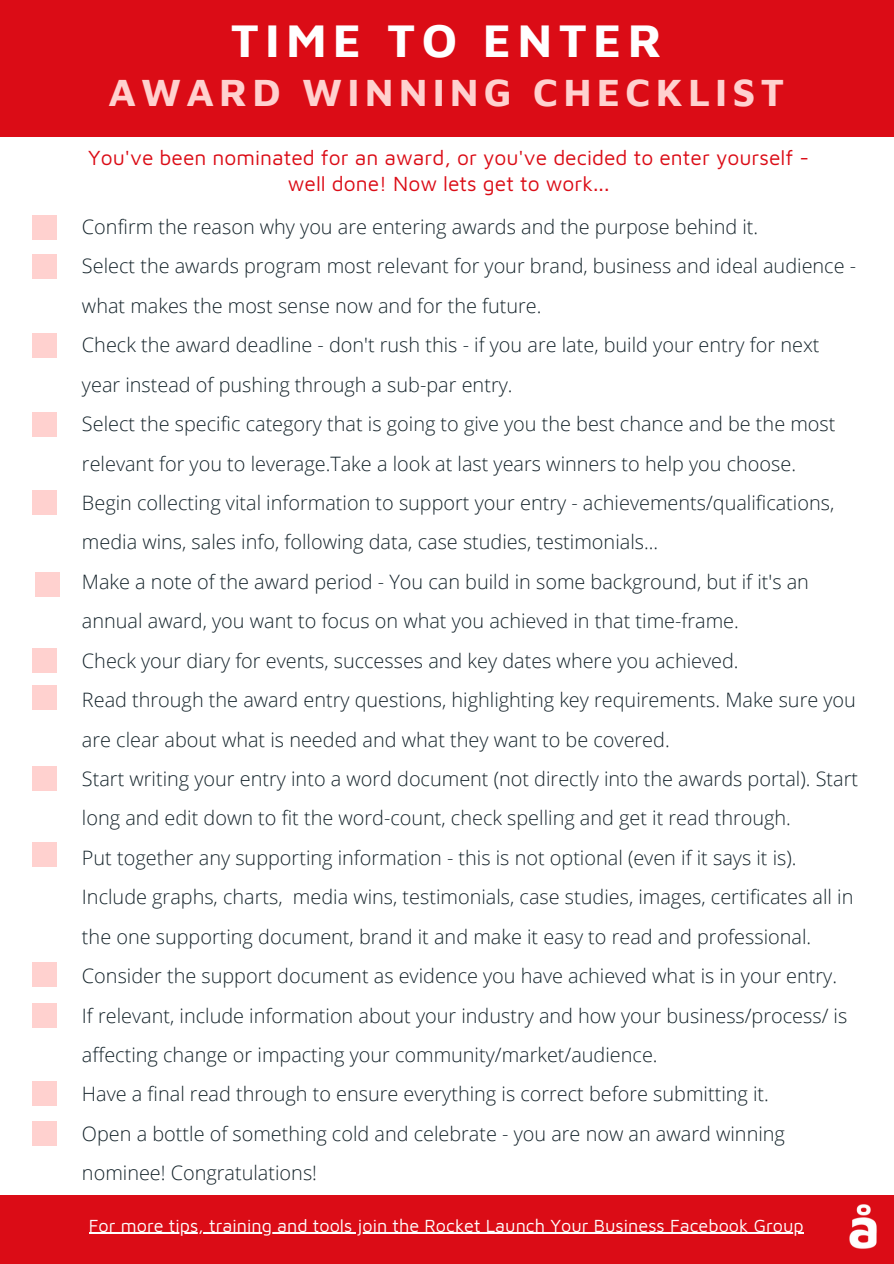
<style>
.page{position:relative;width:894px;height:1264px;background:#fff}
.page>*{position:absolute;margin:0;border:0;box-sizing:border-box;transform-origin:0 0}
.t1{font:700 48px "Maven Pro";letter-spacing:.13em;color:#fff}
.t2{font:700 39.75px "Maven Pro";letter-spacing:.13em;color:#ffd1cf}
.t3{font:21px/26px "Maven Pro";color:#db0c16;text-align:center}
.t4{font:300 19.8px/39.5px "Open Sans";color:#16252c}
.t5{font:18px "Maven Pro";color:#fff}
</style>
<div class="page">
<div style="left:0;top:0;width:893px;height:137px;background:#db0c16"></div>
<div style="left:33px;top:215px;width:24px;height:24px;background:#ffd1cf"></div>
<div style="left:33px;top:254px;width:24px;height:25px;background:#ffd1cf"></div>
<div style="left:33px;top:333px;width:24px;height:24px;background:#ffd1cf"></div>
<div style="left:33px;top:412px;width:24px;height:24px;background:#ffd1cf"></div>
<div style="left:33px;top:490px;width:24px;height:25px;background:#ffd1cf"></div>
<div style="left:33px;top:841px;width:24px;height:25px;background:#ffd1cf"></div>
<div style="left:33px;top:648px;width:24px;height:24px;background:#ffd1cf"></div>
<div style="left:33px;top:766px;width:24px;height:25px;background:#ffd1cf"></div>
<div style="left:33px;top:962px;width:24px;height:24px;background:#ffd1cf"></div>
<div style="left:33px;top:1002px;width:24px;height:25px;background:#ffd1cf"></div>
<div style="left:33px;top:1081px;width:24px;height:25px;background:#ffd1cf"></div>
<div style="left:33px;top:1120px;width:24px;height:25px;background:#ffd1cf"></div>
<div style="left:0;top:1195px;width:893px;height:68px;background:#db0c16"></div>
<img style="left:849px;top:1204px;width:28px;height:45px">
<hr style="left:89px;top:1232px;width:714px;height:1px;background:#fff">
<div style="left:33px;top:685px;width:24px;height:25px;background:#ffd1cf"></div>
<div style="left:35px;top:572px;width:25px;height:24px;background:#ffd1cf"></div>
<h1 class="t1" style="left:230px;top:11px;width:432px">TIME TO ENTER</h1>
<h2 class="t2" style="left:109px;top:67px;width:676px">AWARD WINNING CHECKLIST</h2>
<p class="t3" style="left:88px;top:144px;width:722px">You've been nominated for an award, or you've decided to enter yourself - well done! Now lets get to work...</p>
<p class="t4" style="left:82px;top:207px;width:777px">Confirm the reason why you are entering awards and the purpose behind it.<br>Select the awards program most relevant for your brand, business and ideal audience - what makes the most sense now and for the future.<br>Check the award deadline - don't rush this - if you are late, build your entry for next year instead of pushing through a sub-par entry.<br>Select the specific category that is going to give you the best chance and be the most relevant for you to leverage.Take a look at last years winners to help you choose.<br>Begin collecting vital information to support your entry - achievements/qualifications, media wins, sales info, following data, case studies, testimonials...<br>Make a note of the award period - You can build in some background, but if it's an annual award, you want to focus on what you achieved in that time-frame.<br>Check your diary for events, successes and key dates where you achieved.<br>Read through the award entry questions, highlighting key requirements. Make sure you are clear about what is needed and what they want to be covered.<br>Start writing your entry into a word document (not directly into the awards portal). Start long and edit down to fit the word-count, check spelling and get it read through.<br>Put together any supporting information - this is not optional (even if it says it is).<br>Include graphs, charts, media wins, testimonials, case studies, images, certificates all in the one supporting document, brand it and make it easy to read and professional.<br>Consider the support document as evidence you have achieved what is in your entry.<br>If relevant, include information about your industry and how your business/process/ is affecting change or impacting your community/market/audience.<br>Have a final read through to ensure everything is correct before submitting it.<br>Open a bottle of something cold and celebrate - you are now an award winning nominee! Congratulations!</p>
<p class="t5" style="left:89px;top:1214px;width:716px">For more tips, training and tools join the Rocket Launch Your Business Facebook Group</p>
</div>
